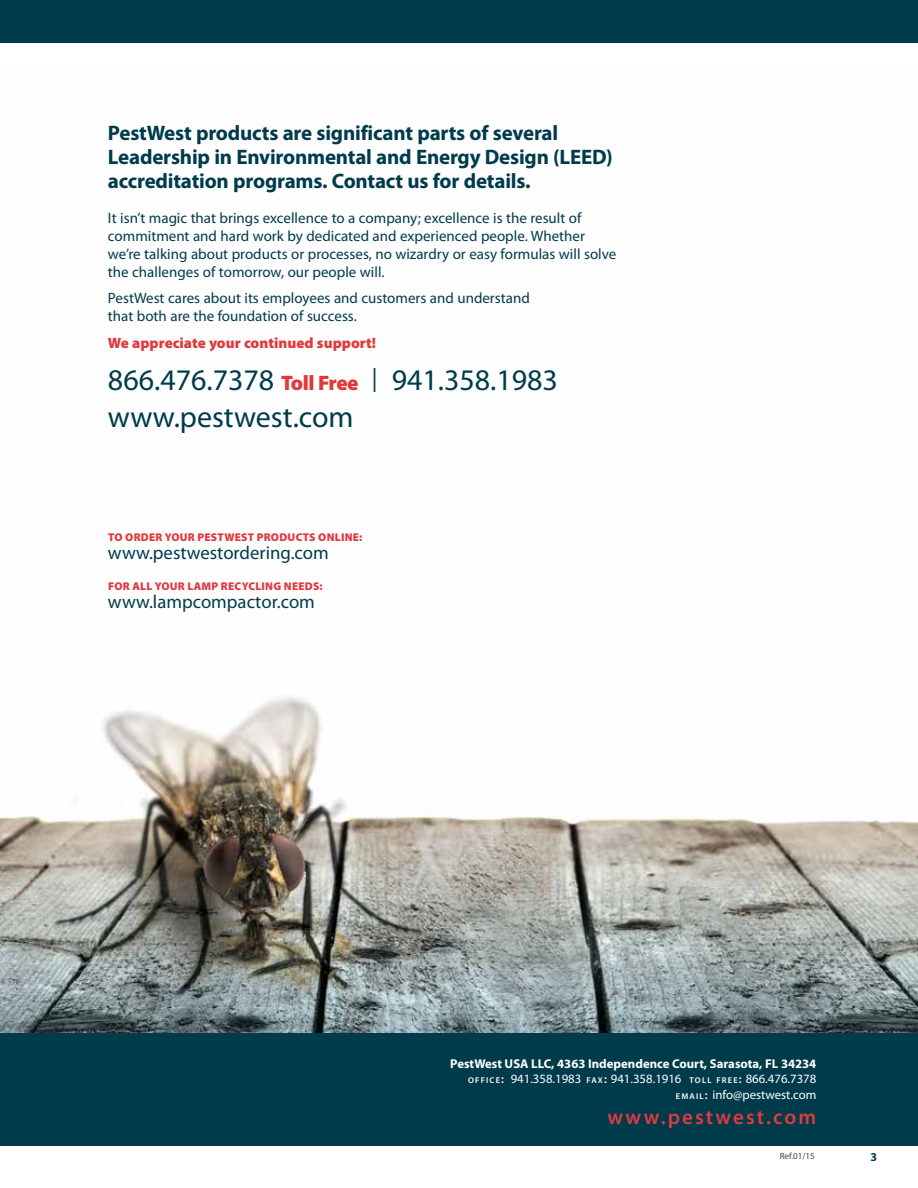
<style>
.page{position:relative;width:918px;height:1188px;background:#fff}
.page>*{position:absolute;margin:0;border:0;box-sizing:border-box;transform-origin:0 0}
.t1{font:30px/37px "Myriad Pro";color:#003b4c}
.t2{font:700 21px/24px "Myriad Pro";letter-spacing:-.01em;color:#003b4c}
.t3{font:600 21px "Myriad Pro";letter-spacing:.1em;color:#e03a3e}
.t4{font:18.75px "Myriad Pro";color:#003b4c}
.t5{font:15px/18px "Myriad Pro";color:#003b4c}
.t6{font:900 15px "Myriad Pro";color:#e03a3e}
.t7{font:700 12.75px/15.3px "Myriad Pro";color:#fff;text-align:right}
.t8{font:700 12px "Myriad Pro";color:#003b4c}
.t9{font:900 11.25px "Myriad Pro";letter-spacing:.02em;color:#e03a3e}
.t10{font:9px "Myriad Pro";color:#414042}
.s1{font-weight:900;font-size:21px;color:#e03a3e}
.s2{font-size:24px}
.s3{font-weight:600;font-size:8.4px}
.s4{font-weight:600;font-size:12px}
.s5{font-weight:400}
</style>
<div class="page">
<img style="left:1px;top:697px;width:917px;height:336px">
<div style="left:0;top:0;width:918px;height:43px;background:#003b4c"></div>
<div style="left:0;top:1033px;width:918px;height:112px;background:#003b4c"></div>
<h2 class="t2" style="left:108px;top:120px;width:506px">PestWest products are significant parts of several<br>Leadership in Environmental and Energy Design (LEED) accreditation programs. Contact us for details.</h2>
<p class="t5" style="left:108px;top:208px;width:510px">It isn’t magic that brings excellence to a company; excellence is the result of commitment and hard work by dedicated and experienced people. Whether we’re talking about products or processes, no wizardry or easy formulas will solve the challenges of tomorrow, our people will.</p>
<p class="t5" style="left:108px;top:289px;width:423px">PestWest cares about its employees and customers and understand that both are the foundation of success.</p>
<p class="t6" style="left:108px;top:333px;width:270px">WE APPRECIATE YOUR CONTINUED SUPPORT!</p>
<h1 class="t1" style="left:108px;top:361px;width:452px">866.476.7378 <span class="s1">TOLL FREE</span> <span class="s2">|</span> 941.358.1983 www.pestwest.com</h1>
<p class="t9" style="left:108px;top:530px;width:72px">TO ORDER YOUR</p>
<p class="t9" style="left:198px;top:530px;width:45px">PESTWEST</p>
<p class="t9" style="left:257px;top:530px;width:9px">PRO</p>
<p class="t9" style="left:279px;top:530px;width:16px">DUCTS</p>
<p class="t9" style="left:318px;top:530px;width:46px">ONLINE:</p>
<p class="t4" style="left:108px;top:541px;width:222px">www.pestwestordering.com</p>
<p class="t9" style="left:108px;top:578px;width:62px">FOR ALL YOUR</p>
<p class="t9" style="left:188px;top:578px;width:41px">LAMP REC</p>
<p class="t9" style="left:242px;top:578px;width:83px">YCLING NEEDS:</p>
<p class="t4" style="left:108px;top:590px;width:208px">www.lampcompactor.com</p>
<p class="t7" style="left:450px;top:1056px;width:368px">PestWest USA LLC, 4363 Independence Court, Sarasota, FL 34234<br><span class="s3">O F F I C E</span> <span class="s4">:</span> <span class="s5">941.358.1983</span> <span class="s3">FA X</span><span class="s4">:</span> <span class="s5">941.358.1916</span> <span class="s3">T O L L F R E E</span> <span class="s4">:</span> <span class="s5">866.476.7378<br></span><span class="s3">E M A I L</span> <span class="s4">:</span> <span class="s5">info@pestwest.com</span></p>
<h2 class="t3" style="left:607px;top:1104px;width:210px">www.pestwest.com</h2>
<p class="t10" style="left:780px;top:1150px;width:37px">Ref.01/15</p>
<p class="t8" style="left:870px;top:1149px;width:8px">3</p>
</div>
